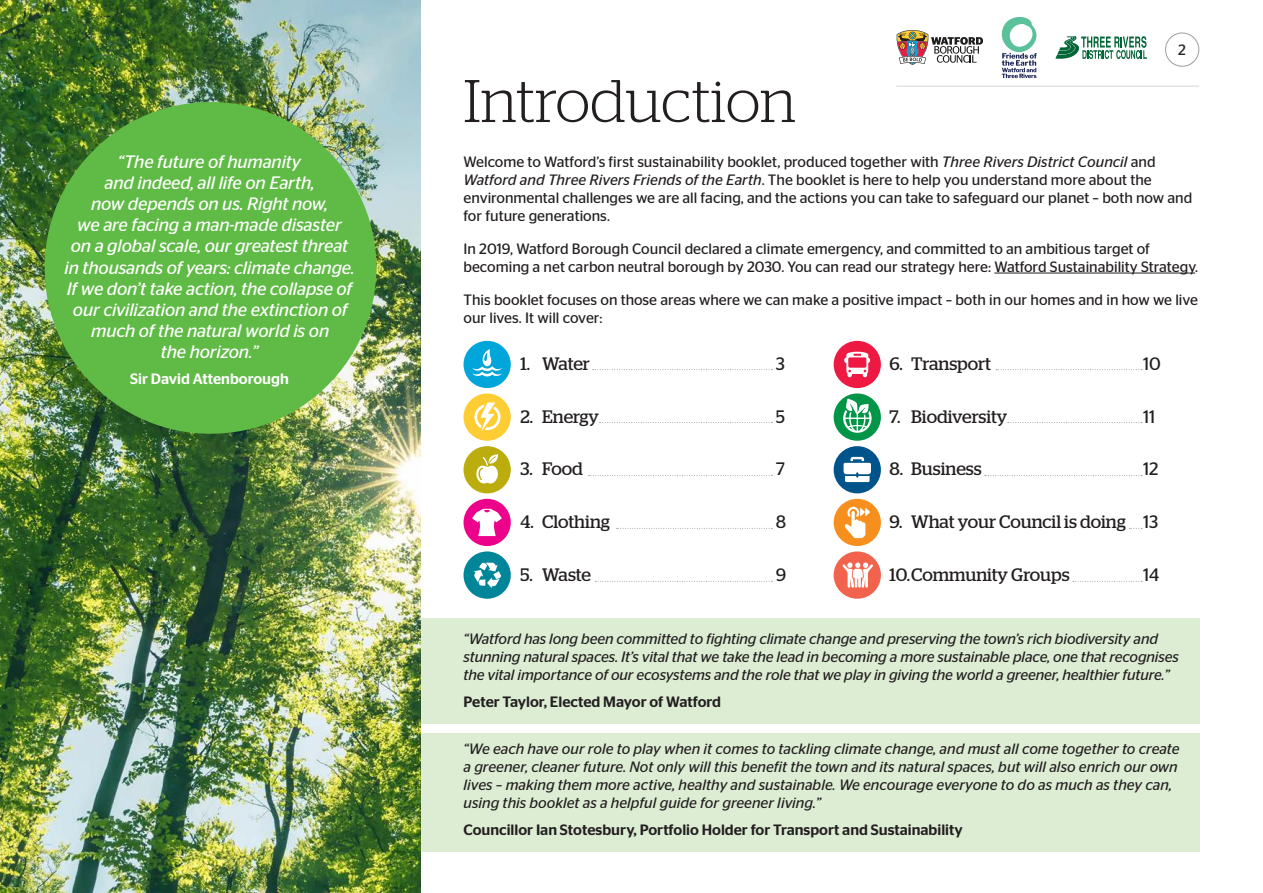
<style>
.page{position:relative;width:1263px;height:893px;background:#fff}
.page>*{position:absolute;margin:0;border:0;box-sizing:border-box;transform-origin:0 0}
.t1{font:300 60px "Stag";letter-spacing:-.005em;color:#231f20}
.t2{font:italic 18px/21px "Stag Sans";letter-spacing:-.01em;color:#fff;text-align:center}
.t3{font:18px "Stag";color:#231f20}
.t4{font:18px "Stag Sans";color:#231f20}
.t5{font:italic 15px/18px "Stag Sans";letter-spacing:-.01em;color:#231f20}
.t6{font:15px/18px "Stag Sans";color:#231f20}
.t7{font:500 15px "Stag Sans";color:#231f20}
.t8{font:500 15px "Stag Sans";color:#fff}
.s1{font-style:italic}
.s2{font-family:"Stag Sans"}
</style>
<div class="page">
<div style="left:421px;top:619px;width:778px;height:105px;background:#ddedd4"></div>
<div style="left:421px;top:734px;width:778px;height:118px;background:#ddedd4"></div>
<img style="left:0;top:0;width:421px;height:893px">
<hr style="left:994px;top:273px;width:201px;height:1px;background:#231f20">
<div style="left:1165px;top:33px;width:34px;height:34px;border:1px solid #a39d99;border-radius:50%"></div>
<div style="left:45px;top:102px;width:331px;height:332px;background:#60bb46;border-radius:50%"></div>
<svg style="left:896px;top:30px;width:87px;height:35px"></svg>
<hr style="left:896px;top:86px;width:303px;height:1px;background:#231f20">
<svg style="left:1002px;top:17px;width:35px;height:61px"></svg>
<svg style="left:1055px;top:36px;width:92px;height:23px"></svg>
<svg style="left:1073px;top:581px;width:69px;height:1px"></svg>
<svg style="left:595px;top:581px;width:177px;height:1px"></svg>
<div style="left:463px;top:393px;width:48px;height:48px;background:#fecd33;border-radius:50%"></div>
<svg style="left:474px;top:403px;width:26px;height:29px"></svg>
<div style="left:463px;top:551px;width:48px;height:48px;background:#008599;border-radius:50%"></div>
<svg style="left:474px;top:563px;width:27px;height:25px"></svg>
<div style="left:463px;top:341px;width:48px;height:47px;background:#00a5da;border-radius:50%"></div>
<svg style="left:472px;top:349px;width:30px;height:27px"></svg>
<div style="left:463px;top:446px;width:48px;height:47px;background:#bbad0d;border-radius:50%"></div>
<svg style="left:476px;top:454px;width:22px;height:30px"></svg>
<div style="left:463px;top:499px;width:48px;height:47px;background:#ed028c;border-radius:50%"></div>
<svg style="left:472px;top:509px;width:30px;height:27px"></svg>
<div style="left:834px;top:393px;width:47px;height:48px;background:#009547;border-radius:50%"></div>
<svg style="left:843px;top:398px;width:28px;height:35px"></svg>
<div style="left:834px;top:341px;width:47px;height:47px;background:#ed1943;border-radius:50%"></div>
<svg style="left:844px;top:352px;width:26px;height:25px"></svg>
<div style="left:834px;top:499px;width:47px;height:47px;background:#f68f1e;border-radius:50%"></div>
<svg style="left:844px;top:507px;width:26px;height:31px"></svg>
<div style="left:834px;top:551px;width:47px;height:48px;background:#f1634c;border-radius:50%"></div>
<svg style="left:842px;top:562px;width:31px;height:26px"></svg>
<div style="left:834px;top:446px;width:47px;height:47px;background:#00548b;border-radius:50%"></div>
<svg style="left:843px;top:457px;width:28px;height:25px"></svg>
<svg style="left:616px;top:528px;width:156px;height:1px"></svg>
<svg style="left:984px;top:475px;width:158px;height:1px"></svg>
<svg style="left:588px;top:475px;width:184px;height:1px"></svg>
<svg style="left:1008px;top:422px;width:134px;height:1px"></svg>
<svg style="left:599px;top:422px;width:173px;height:1px"></svg>
<svg style="left:996px;top:369px;width:146px;height:1px"></svg>
<svg style="left:593px;top:369px;width:179px;height:1px"></svg>
<p class="t2" style="left:65px;top:152px;width:291px">“The future of humanity<br>and indeed, all life on Earth,<br>now depends on us. Right now,<br>we are facing a man-made disaster<br>on a global scale, our greatest threat in thousands of years: climate change.<br>If we don’t take action, the collapse of our civilization and the extinction of much of the natural world is on<br>the horizon.”</p>
<p class="t8" style="left:130px;top:371px;width:160px">Sir David Attenborough</p>
<p class="t1" style="left:463px;top:67px;width:334px">Introduction</p>
<p class="t6" style="left:1178px;top:41px;width:9px">2</p>
<p class="t6" style="left:463px;top:152px;width:730px">Welcome to Watford’s first sustainability booklet, produced together with <span class="s1">Three Rivers District Council</span> and <span class="s1">Watford and Three Rivers Friends of the Earth</span>. The booklet is here to help you understand more about the environmental challenges we are all facing, and the actions you can take to safeguard our planet – both now and for future generations.</p>
<p class="t6" style="left:463px;top:239px;width:736px">In 2019, Watford Borough Council declared a climate emergency, and committed to an ambitious target of becoming a net carbon neutral borough by 2030. You can read our strategy here: Watford Sustainability Strategy.</p>
<p class="t6" style="left:463px;top:290px;width:736px">This booklet focuses on those areas where we can make a positive impact – both in our homes and in how we live our lives. It will cover:</p>
<p class="t3" style="left:520px;top:353px;width:71px">1. Water</p>
<p class="t4" style="left:776px;top:353px;width:11px">3</p>
<p class="t3" style="left:520px;top:406px;width:80px">2. Energy</p>
<p class="t4" style="left:776px;top:406px;width:11px">5</p>
<p class="t3" style="left:520px;top:459px;width:64px">3. Food</p>
<p class="t4" style="left:776px;top:459px;width:11px">7</p>
<p class="t3" style="left:520px;top:512px;width:91px">4. Clothing</p>
<p class="t4" style="left:776px;top:512px;width:12px">8</p>
<p class="t3" style="left:520px;top:564px;width:72px">5. Waste</p>
<p class="t4" style="left:776px;top:565px;width:12px">9</p>
<p class="t3" style="left:889px;top:353px;width:103px">6. Transport</p>
<p class="t4" style="left:1143px;top:353px;width:19px">10</p>
<p class="t3" style="left:889px;top:406px;width:119px">7. Biodiversity</p>
<p class="t4" style="left:1143px;top:406px;width:14px">11</p>
<p class="t3" style="left:889px;top:459px;width:94px">8. Business</p>
<p class="t4" style="left:1143px;top:459px;width:17px">12</p>
<p class="t3" style="left:889px;top:512px;width:270px">9. What your Council is doing <span class="s2">13</span></p>
<p class="t3" style="left:889px;top:564px;width:182px">10.Community Groups</p>
<p class="t4" style="left:1143px;top:565px;width:18px">14</p>
<p class="t5" style="left:463px;top:630px;width:717px">“Watford has long been committed to fighting climate change and preserving the town’s rich biodiversity and stunning natural spaces. It’s vital that we take the lead in becoming a more sustainable place, one that recognises the vital importance of our ecosystems and the role that we play in giving the world a greener, healthier future.”</p>
<p class="t7" style="left:463px;top:693px;width:259px">Peter Taylor, Elected Mayor of Watford</p>
<p class="t5" style="left:463px;top:739px;width:717px">“We each have our role to play when it comes to tackling climate change, and must all come together to create a greener, cleaner future. Not only will this benefit the town and its natural spaces, but will also enrich our own lives – making them more active, healthy and sustainable. We encourage everyone to do as much as they can, using this booklet as a helpful guide for greener living.”</p>
<p class="t7" style="left:463px;top:821px;width:501px">Councillor Ian Stotesbury, Portfolio Holder for Transport and Sustainability</p>
</div>
